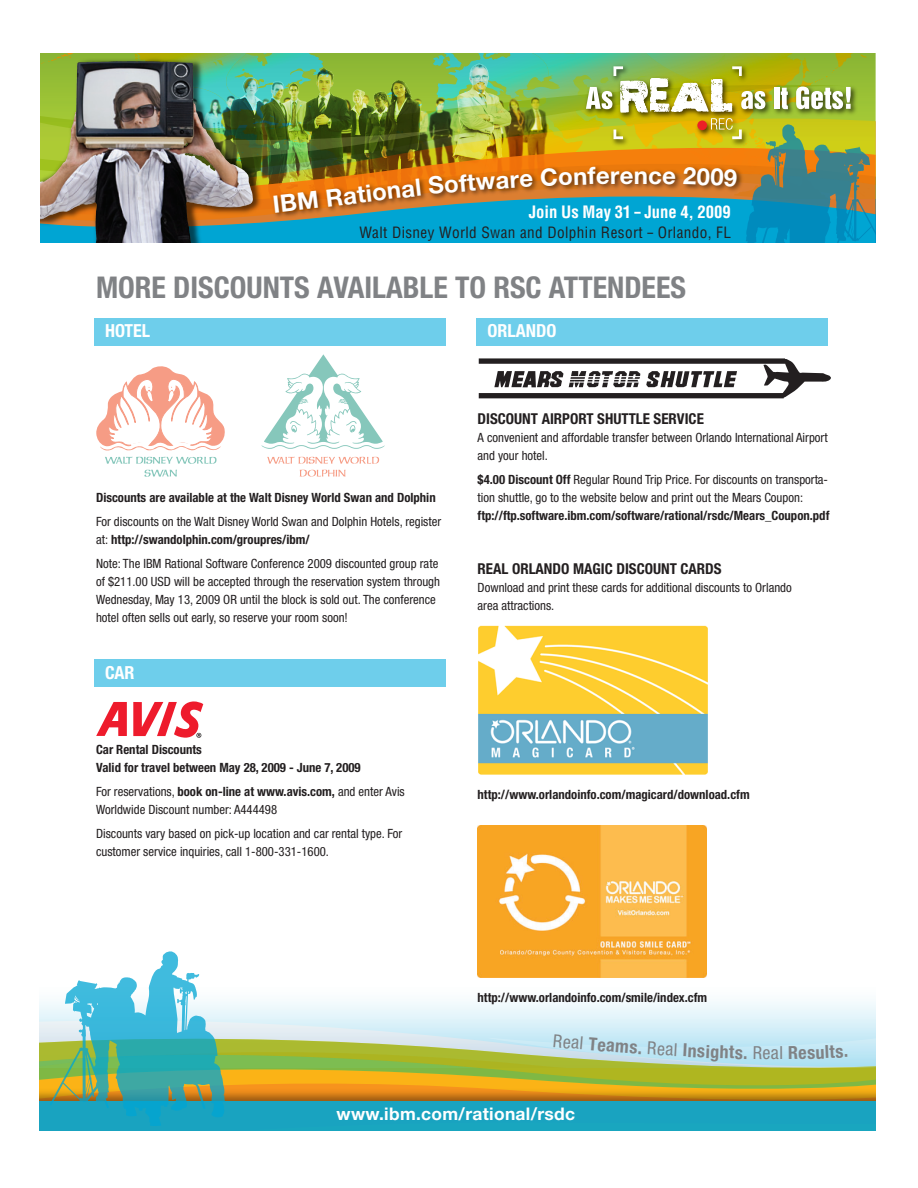
<style>
.page{position:relative;width:918px;height:1188px;background:#fff}
.page>*{position:absolute;margin:0;border:0;box-sizing:border-box;transform-origin:0 0}
.t1{font:700 condensed 30px "Helvetica Neue";color:#808285}
.t2{font:700 24px "Helvetica Neue";color:#fff}
.t3{font:condensed 18px "Helvetica Neue";color:#808285}
.t4{font:700 condensed 18px "Helvetica Neue";color:#fff}
.t5{font:700 condensed 18px "Helvetica Neue";color:#808285}
.t6{font:700 17.4px "Helvetica Neue";letter-spacing:.02em;color:#fff}
.t7{font:700 16.65px "IBM Helvetica Cond 2004";color:#fff}
.t8{font:15.3px "IBM Helvetica Cond 2004";letter-spacing:.025em;color:#231f20}
.t9{font:700 condensed 15px "Helvetica Neue";color:#231f20}
.t10{font:condensed 12.75px/18px "Helvetica Neue";color:#231f20}
.t11{font:700 condensed 12.75px/18px "Helvetica Neue";color:#231f20}
.s1{font-weight:700}
.s2{font-weight:400}
</style>
<div class="page">
<div style="left:33px;top:1101px;width:857px;height:32px;background:#19a6bf"></div>
<div style="left:0;top:1131px;width:918px;height:57px;background:#fff"></div>
<div style="left:0;top:793px;width:39px;height:395px;background:#fff"></div>
<div style="left:876px;top:793px;width:42px;height:395px;background:#fff"></div>
<div style="left:479px;top:358px;width:306px;height:6px;background:#231f20"></div>
<div style="left:479px;top:393px;width:305px;height:5px;background:#231f20"></div>
<svg style="left:494px;top:371px;width:69px;height:16px"></svg>
<svg style="left:646px;top:371px;width:91px;height:16px"></svg>
<svg style="left:569px;top:371px;width:71px;height:16px"></svg>
<svg style="left:763px;top:359px;width:68px;height:39px"></svg>
<svg style="left:261px;top:354px;width:124px;height:95px"></svg>
<svg style="left:300px;top:470px;width:46px;height:7px"></svg>
<svg style="left:267px;top:457px;width:112px;height:7px"></svg>
<svg style="left:96px;top:366px;width:129px;height:111px"></svg>
<img style="left:477px;top:825px;width:230px;height:126px">
<img style="left:478px;top:625px;width:230px;height:150px">
<svg style="left:133px;top:701px;width:70px;height:37px"></svg>
<svg style="left:96px;top:702px;width:31px;height:34px"></svg>
<div style="left:94px;top:318px;width:352px;height:27px;background:#6eceeb"></div>
<div style="left:94px;top:660px;width:352px;height:27px;background:#6eceeb"></div>
<div style="left:477px;top:318px;width:351px;height:27px;background:#6eceeb"></div>
<svg style="left:39px;top:951px;width:837px;height:175px"></svg>
<img style="left:40px;top:53px;width:836px;height:190px">
<p class="t2" style="left:620px;top:160px;width:30px">en</p>
<p class="t2" style="left:278px;top:189px;width:137px;rotate:-7deg">BM Rationa</p>
<p class="t7" style="left:529px;top:202px;width:204px">Join Us May 31 – June 4, 2009</p>
<p class="t8" style="left:360px;top:223px;width:373px">Walt Disney World Swan and Dolphin Resort – Orlando, FL</p>
<p class="t1" style="left:96px;top:269px;width:592px">MORE DISCOUNTS AVAILABLE TO RSC ATTENDEES</p>
<p class="t4" style="left:105px;top:320px;width:47px">HOTEL</p>
<p class="t10" style="left:96px;top:486px;width:347px;line-height:24px"><span class="s1">Discounts are available at the Walt Disney World Swan and Dolphin<br></span>For discounts on the Walt Disney World Swan and Dolphin Hotels, register</p>
<p class="t10" style="left:96px;top:528px;width:344px;line-height:24px">at: <span class="s1">http://swandolphin.com/groupres/ibm/<br></span>Note: The IBM Rational Software Conference 2009 discounted group rate</p>
<p class="t10" style="left:96px;top:573px;width:346px">of $211.00 USD will be accepted through the reservation system through<br>Wednesday, May 13, 2009 OR until the block is sold out. The conference hotel often sells out early, so reserve your room soon!</p>
<p class="t4" style="left:105px;top:661px;width:31px">CAR</p>
<p class="t11" style="left:96px;top:741px;width:266px">Car Rental Discounts<br>Valid for travel between May 28, 2009 - June 7, 2009</p>
<p class="t10" style="left:96px;top:783px;width:310px">For reservations, <span class="s1">book on-line at www.avis.com,</span> and enter Avis<br>Worldwide Discount number: A444498</p>
<p class="t10" style="left:96px;top:825px;width:308px">Discounts vary based on pick-up location and car rental type. For customer service inquiries, call 1-800-331-1600.</p>
<p class="t4" style="left:487px;top:320px;width:71px">ORLANDO</p>
<p class="t9" style="left:478px;top:410px;width:228px">DISCOUNT AIRPORT SHUTTLE SERVICE</p>
<p class="t10" style="left:478px;top:429px;width:352px">A convenient and affordable transfer between Orlando International Airport and your hotel.</p>
<p class="t10" style="left:478px;top:471px;width:353px"><span class="s1">$4.00 Discount Off</span> Regular Round Trip Price. For discounts on transporta&shy;tion shuttle, go to the website below and print out the Mears Coupon: <span class="s1">ftp://ftp.software.ibm.com/software/rational/rsdc/Mears_Coupon.pdf</span></p>
<p class="t9" style="left:478px;top:560px;width:245px">REAL ORLANDO MAGIC DISCOUNT CARDS</p>
<p class="t10" style="left:478px;top:579px;width:316px">Download and print these cards for additional discounts to Orlando area attractions.</p>
<p class="t11" style="left:478px;top:785px;width:274px">http://www.orlandoinfo.com/magicard/download.cfm</p>
<p class="t11" style="left:478px;top:988px;width:231px">http://www.orlandoinfo.com/smile/index.cfm</p>
<p class="t3" style="left:554px;top:1030px;width:54px;rotate:5deg">Real <span class="s1">Te</span></p>
<p class="t5" style="left:607px;top:1034px;width:52px;rotate:4deg">ams. <span class="s2">R</span></p>
<p class="t3" style="left:658px;top:1038px;width:50px;rotate:3deg">eal <span class="s1">Ins</span></p>
<p class="t5" style="left:706px;top:1040px;width:30px;rotate:2deg">ight</p>
<p class="t3" style="left:762px;top:1042px;width:22px">eal</p>
<p class="t6" style="left:337px;top:1103px;width:240px">www.ibm.com/rational/rsdc</p>
</div>
